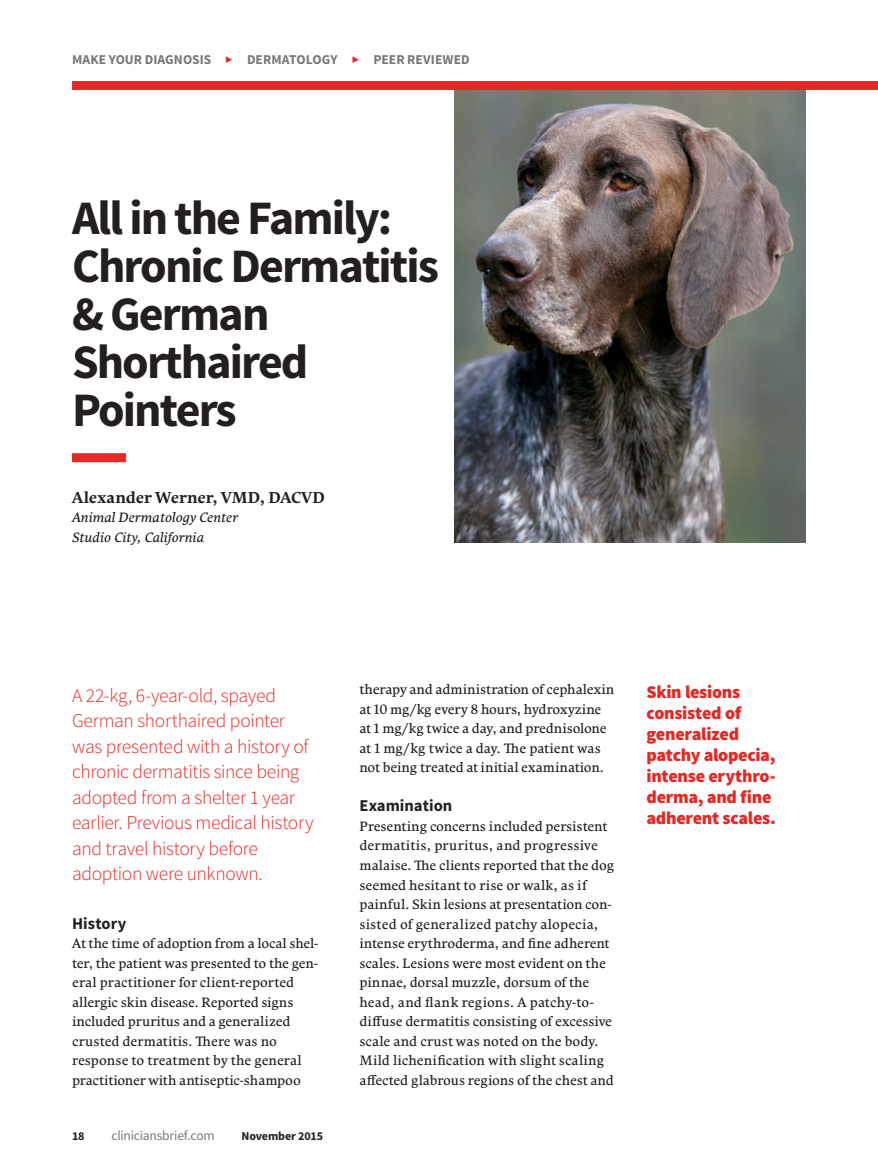
<style>
.page{position:relative;width:878px;height:1175px;background:#fff}
.page>*{position:absolute;margin:0;border:0;box-sizing:border-box;transform-origin:0 0}
.Title{font:700 48px/48px "Source Sans Pro";letter-spacing:-.04em;color:#231f20}
.Deck{font:300 19.5px/25.5px "Source Sans Pro";letter-spacing:-.02em;color:#e52823}
.Pullout{font:900 18px/21px "Source Sans Pro";letter-spacing:-.015em;color:#e52823}
.Head_A{font:700 16.5px "Source Sans Pro";color:#231f20}
.Title-2{font:700 15.75px "Comenia Serif Pro";letter-spacing:.01em;color:#231f20}
.Body_Comenia_Serif{font:13.5px/19.5px "Comenia Serif Pro";color:#231f20}
.Author_affiliation{font:italic 13.5px/19.5px "Comenia Serif Pro";letter-spacing:.005em;color:#231f20}
.t1{font:700 13.5px "Source Sans Pro";letter-spacing:.005em;color:#77787b}
.t2{font:13.5px "Source Sans Pro";letter-spacing:-.015em;color:#77787b}
.t3{font:700 12px "Source Sans Pro";letter-spacing:-.005em;color:#231f20}
</style>
<div class="page">
<div style="left:72px;top:81px;width:806px;height:9px;background:#e52823"></div>
<div style="left:72px;top:453px;width:54px;height:9px;background:#e52823"></div>
<img style="left:454px;top:90px;width:352px;height:452px">
<p class="t1" style="left:72px;top:51px;width:141px">MAKE YOUR DIAGNOSIS</p>
<p class="t1" style="left:247px;top:51px;width:92px">DERMATOLOGY</p>
<p class="t1" style="left:373px;top:51px;width:98px">PEER REVIEWED</p>
<p class="Title" style="left:72px;top:196px;width:368px">All in the Family:<br>Chronic Dermatitis &amp; German<br>Shorthaired<br>Pointers</p>
<p class="Title-2" style="left:72px;top:486px;width:254px">Alexander Werner, VMD, DACVD</p>
<p class="Author_affiliation" style="left:72px;top:507px;width:167px">Animal Dermatology Center<br>Studio City, California</p>
<p class="Deck" style="left:72px;top:683px;width:243px">A 22-kg, 6-year-old, spayed<br>German shorthaired pointer was presented with a history of chronic dermatitis since being adopted from a shelter 1 year earlier. Previous medical history and travel history before adoption were unknown.</p>
<p class="Head_A" style="left:72px;top:912px;width:56px">History</p>
<p class="Body_Comenia_Serif" style="left:72px;top:933px;width:248px">At the time of adoption from a local shel&shy;ter, the patient was presented to the gen&shy;eral practitioner for client-reported allergic skin disease. Reported signs included pruritus and a generalized crusted dermatitis. There was no response to treatment by the general practitioner with antiseptic-shampoo</p>
<p class="t3" style="left:72px;top:1128px;width:14px">18</p>
<p class="t2" style="left:111px;top:1127px;width:105px">cliniciansbrief.com</p>
<p class="t3" style="left:241px;top:1128px;width:83px">November 2015</p>
<p class="Body_Comenia_Serif" style="left:359px;top:680px;width:256px">therapy and administration of cephalexin at 10 mg/kg every 8 hours, hydroxyzine at 1 mg/kg twice a day, and prednisolone at 1 mg/kg twice a day. The patient was not being treated at initial examination.</p>
<p class="Head_A" style="left:359px;top:795px;width:94px">Examination</p>
<p class="Body_Comenia_Serif" style="left:359px;top:816px;width:256px">Presenting concerns included persistent dermatitis, pruritus, and progressive malaise. The clients reported that the dog seemed hesitant to rise or walk, as if painful. Skin lesions at presentation con&shy;sisted of generalized patchy alopecia, intense erythroderma, and fine adherent scales. Lesions were most evident on the pinnae, dorsal muzzle, dorsum of the head, and flank regions. A patchy-to&shy;diffuse dermatitis consisting of excessive scale and crust was noted on the body.<br>Mild lichenification with slight scaling affected glabrous regions of the chest and</p>
<p class="Pullout" style="left:646px;top:682px;width:131px">Skin lesions consisted of generalized patchy alopecia, intense erythro&shy;derma, and fine adherent scales.</p>
</div>
